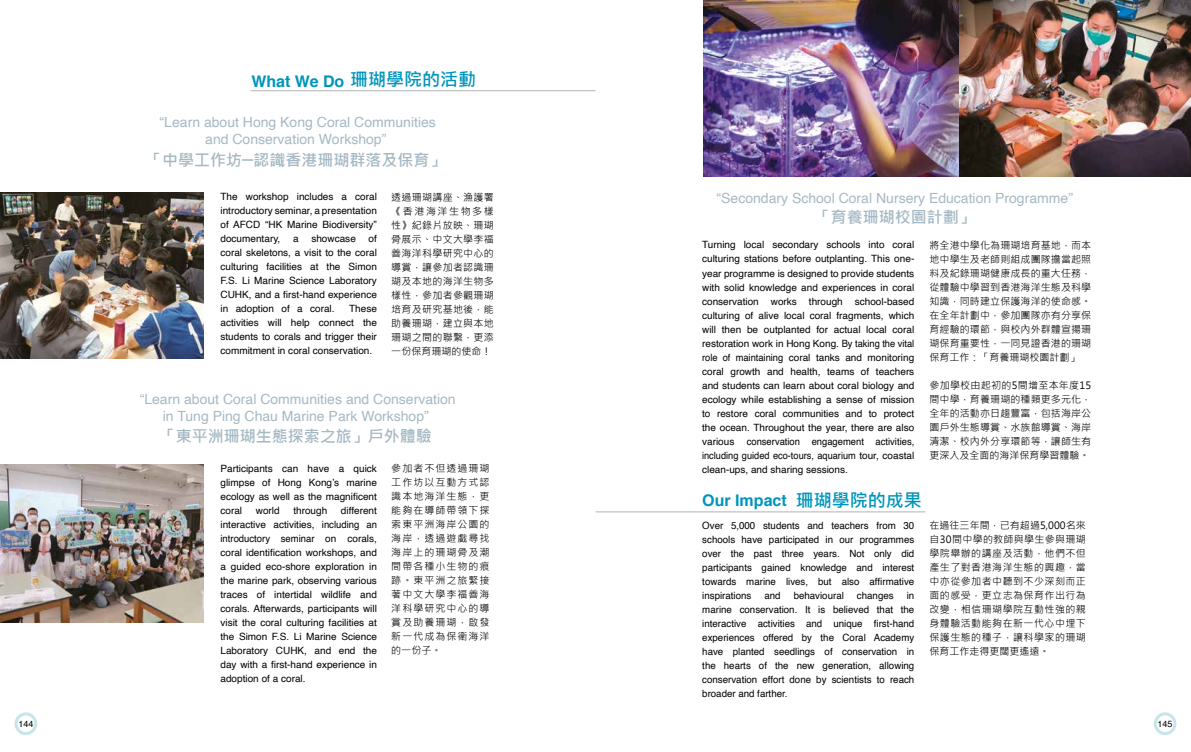
<style>
.page{position:relative;width:1191px;height:752px;background:#fff}
.page>*{position:absolute;margin:0;border:0;box-sizing:border-box;transform-origin:0 0}
.t1{font:700 16px "Microsoft Jheng Hei";color:#a5b9c4}
.t2{font:700 16px "Helvetica";color:#0095bb}
.t3{font:14px/16.8px "Helvetica";color:#a5b9c4;text-align:center}
.t4{font:10px/14px "Helvetica";color:#000;text-align:justify}
.t5{font:10px/14px "Microsoft Jheng Hei";letter-spacing:.01em;color:#000;text-align:justify}
.t6{font:9px "Helvetica";color:#000}
.s1{font-family:"Microsoft Jheng Hei";font-size:18px}
</style>
<div class="page">
<img style="left:0;top:192px;width:203px;height:166px">
<img style="left:0;top:464px;width:203px;height:157px">
<hr style="left:250px;top:90px;width:345px;height:1px;background:#939498">
<img style="left:703px;top:0;width:488px;height:176px">
<hr style="left:595px;top:511px;width:330px;height:1px;background:#939498">
<div style="left:1153px;top:712px;width:23px;height:22px;border:3px solid #c6e5ea;border-radius:50%"></div>
<div style="left:15px;top:712px;width:22px;height:22px;border:3px solid #c6e5ea;border-radius:50%"></div>
<h1 class="t2" style="left:251px;top:68px;width:226px">What We Do <span class="s1">珊瑚學院的活動</span></h1>
<h2 class="t3" style="left:160px;top:114px;width:278px">“Learn about Hong Kong Coral Communities and Conservation Workshop”</h2>
<h1 class="t1" style="left:146px;top:150px;width:301px">「中學工作坊─認識香港珊瑚群落及保育」</h1>
<p class="t4" style="left:220px;top:189px;width:158px">The workshop includes a coral introductory seminar, a presentation of AFCD “HK Marine Biodiversity” documentary,</p>
<p class="t4" style="left:220px;top:231px;width:158px;text-indent:148px">of coral skeletons, a visit to the coral culturing facilities at the Simon F.S. Li Marine Science Laboratory CUHK, and a first-hand experience in adoption of a coral.</p>
<p class="t4" style="left:293px;top:231px;width:7px">a</p>
<p class="t4" style="left:311px;top:231px;width:46px">showcase</p>
<p class="t4" style="left:220px;top:301px;width:158px;text-indent:129px">These activities will help connect the students to corals and trigger their commitment in coral conservation.</p>
<p class="t5" style="left:391px;top:190px;width:104px">透過珊瑚講座、漁護署《香港海洋生物多樣性》紀錄片放映、珊瑚骨展示、中文大學李福善海洋科學研究中心的導賞，讓參加者認識珊瑚及本地的海洋生物多樣性，參加者參觀珊瑚培育及研究基地後，能助養珊瑚，建立與本地珊瑚之間的聯繫，更添一份保育珊瑚的使命！</p>
<h2 class="t3" style="left:140px;top:390px;width:317px">“Learn about Coral Communities and Conservation in Tung Ping Chau Marine Park Workshop”</h2>
<h1 class="t1" style="left:160px;top:426px;width:274px">「東平洲珊瑚生態探索之旅」戶外體驗</h1>
<p class="t4" style="left:220px;top:461px;width:158px">Participants can have a quick glimpse of Hong Kong’s marine ecology as well as the magnificent coral</p>
<p class="t4" style="left:220px;top:503px;width:158px;text-indent:120px">different interactive activities, including an introductory seminar on corals, coral identification workshops, and a guided eco-shore exploration in the marine park, observing various traces of intertidal wildlife and corals. Afterwards, participants will visit the coral culturing facilities at the Simon F.S. Li Marine Science Laboratory CUHK, and end the day with a first-hand experience in adoption of a coral.</p>
<p class="t4" style="left:256px;top:503px;width:25px">world</p>
<p class="t4" style="left:293px;top:503px;width:35px">through</p>
<p class="t5" style="left:391px;top:461px;width:100px">參加者不但透過珊瑚工作坊以互動方式認識本地海洋生態，更能夠在導師帶領下探索東平洲海岸公園的海岸，透過遊戲尋找海岸上的珊瑚骨及潮間帶各種小生物的痕跡。東平洲之旅緊接著中文大學李福善海洋科學研究中心的導賞及助養珊瑚，啟發新一代成為保衛海洋的一份子。</p>
<h2 class="t3" style="left:716px;top:190px;width:358px">“Secondary School Coral Nursery Education Programme”</h2>
<p class="t4" style="left:702px;top:238px;width:214px">Turning local secondary schools into coral culturing stations before outplanting. This one&shy;year programme is designed to provide students with solid knowledge and experiences in coral conservation works through school-based culturing of alive local coral fragments, which will then be outplanted for actual local coral restoration work in Hong Kong. By taking the vital role of maintaining coral tanks and monitoring coral growth and health, teams of teachers and students can learn about coral biology and ecology while establishing a sense of mission to restore coral communities and to protect the ocean. Throughout the year, there are also various conservation engagement activities, including guided eco-tours, aquarium tour, coastal clean-ups, and sharing sessions.</p>
<p class="t5" style="left:929px;top:238px;width:163px">將全港中學化為珊瑚培育基地，而本地中學生及老師則組成團隊擔當起照料及紀錄珊瑚健康成長的重大任務，從體驗中學習到香港海洋生態及科學知識，同時建立保護海洋的使命感。在全年計劃中，參加團隊亦有分享保育經驗的環節，與校內外群體宣揚珊瑚保育重要性，一同見證香港的珊瑚保育工作：「育養珊瑚校園計劃」</p>
<h1 class="t1" style="left:814px;top:207px;width:161px">「育養珊瑚校園計劃」</h1>
<p class="t5" style="left:929px;top:378px;width:163px">參加學校由起初的5間增至本年度15間中學，育養珊瑚的種類更多元化，全年的活動亦日趨豐富，包括海岸公園戶外生態導賞、水族館導賞、海岸清潔、校內外分享環節等，讓師生有更深入及全面的海洋保育學習體驗。</p>
<h1 class="t2" style="left:702px;top:487px;width:221px">Our Impact <span class="s1">珊瑚學院的成果</span></h1>
<p class="t4" style="left:702px;top:518px;width:213px">Over 5,000 students and teachers from 30 schools have participated in our programmes over the past three years. Not only did participants gained knowledge and interest towards marine lives, but also affirmative inspirations</p>
<p class="t4" style="left:764px;top:588px;width:18px">and</p>
<p class="t4" style="left:793px;top:588px;width:52px">behavioural</p>
<p class="t4" style="left:857px;top:588px;width:38px">changes</p>
<p class="t4" style="left:702px;top:588px;width:213px;text-indent:204px">in marine conservation. It is believed that the interactive activities and unique first-hand experiences offered by the Coral Academy have planted seedlings of conservation in the hearts of the new generation, allowing conservation effort done by scientists to reach broader and farther.</p>
<p class="t5" style="left:929px;top:518px;width:158px">在過往三年間，已有超過5,000名來自30間中學的教師與學生參與珊瑚學院舉辦的講座及活動，他們不但產生了對香港海洋生態的興趣，當中亦從參加者中聽到不少深刻而正面的感受，更立志為保育作出行為改變，相信珊瑚學院互動性強的親身體驗活動能夠在新一代心中埋下保護生態的種子，讓科學家的珊瑚保育工作走得更闊更遙遠。</p>
<p class="t6" style="left:18px;top:716px;width:17px">144</p>
<p class="t6" style="left:1157px;top:716px;width:17px">145</p>
</div>
